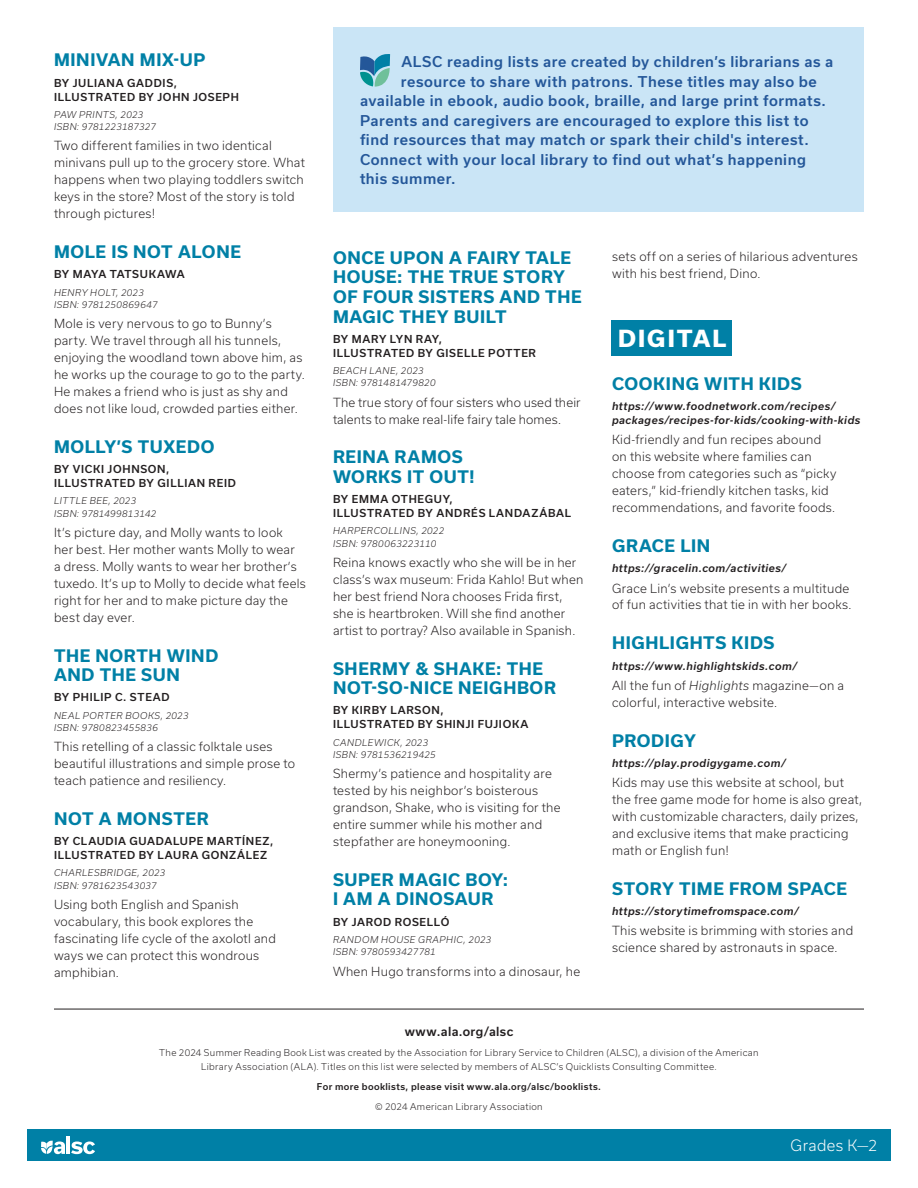
<style>
.page{position:relative;width:918px;height:1188px;background:#fff}
.page>*{position:absolute;margin:0;border:0;box-sizing:border-box;transform-origin:0 0}
.t1{font:800 22.5px "Usual";letter-spacing:.09em;color:#fff}
.t2{font:700 16.5px/19.5px "Usual";letter-spacing:.04em;color:#0080a6}
.t3{font:300 15px "Usual";letter-spacing:.02em;color:#fff}
.t4{font:500 14.25px "Usual";letter-spacing:.035em;color:#245799}
.t5{font:300 12px/17px "Usual";letter-spacing:.025em;color:#231f20}
.t6{font:500 12px "Usual";letter-spacing:.035em;color:#231f20}
.t7{font:500 10.5px/14px "Usual";letter-spacing:.065em;color:#231f20}
.t8{font:italic 500 10.5px/14px "Usual";letter-spacing:.045em;color:#231f20}
.t9{font:500 10.5px "Usual";letter-spacing:.035em;color:#231f20}
.t10{font:300 9px/13.5px "Usual";letter-spacing:.04em;color:#231f20;text-align:center}
.t11{font:italic 300 9px/12.5px "Usual";letter-spacing:.055em;color:#231f20}
.t12{font:italic 300 9px/12.5px "Usual";letter-spacing:.035em;color:#231f20}
.t13{font:500 9px "Usual";letter-spacing:.04em;color:#231f20}
.t14{font:italic 300 9px/12.5px "Usual";letter-spacing:.03em;color:#231f20}
.s1{font-style:italic}
</style>
<div class="page">
<div style="left:333px;top:27px;width:531px;height:184px;background:#cae5f6"></div>
<svg style="left:360px;top:54px;width:30px;height:33px"></svg>
<hr style="left:54px;top:1009px;width:810px;height:1px;background:#231f20">
<div style="left:27px;top:1130px;width:864px;height:31px;background:#0080a6"></div>
<svg style="left:41px;top:1140px;width:24px;height:14px"></svg>
<hr style="left:67px;top:1137px;width:3px;height:17px;background:#fff">
<svg style="left:71px;top:1142px;width:24px;height:12px"></svg>
<div style="left:611px;top:320px;width:120px;height:36px;background:#0080a6"></div>
<h2 class="t2" style="left:54px;top:50px;width:153px">MINIVAN MIX-UP</h2>
<p class="t7" style="left:54px;top:76px;width:186px">BY JULIANA GADDIS,<br>ILLUSTRATED BY JOHN JOSEPH</p>
<p class="t14" style="left:54px;top:108px;width:104px">PAW PRINTS, 2023<br>ISBN: 9781223187327</p>
<p class="t5" style="left:54px;top:137px;width:252px">Two different families in two identical minivans pull up to the grocery store. What happens when two playing toddlers switch keys in the store? Most of the story is told through pictures!</p>
<h2 class="t2" style="left:54px;top:242px;width:188px">MOLE IS NOT ALONE</h2>
<p class="t9" style="left:54px;top:268px;width:132px">BY MAYA TATSUKAWA</p>
<p class="t11" style="left:54px;top:286px;width:105px">HENRY HOLT, 2023<br>ISBN: 9781250869647</p>
<p class="t5" style="left:54px;top:315px;width:252px">Mole is very nervous to go to Bunny’s party. We travel through all his tunnels, enjoying the woodland town above him, as he works up the courage to go to the party.<br>He makes a friend who is just as shy and does not like loud, crowded parties either.</p>
<h2 class="t2" style="left:54px;top:437px;width:162px">MOLLY’S TUXEDO</h2>
<p class="t7" style="left:54px;top:462px;width:183px">BY VICKI JOHNSON,<br>ILLUSTRATED BY GILLIAN REID</p>
<p class="t12" style="left:54px;top:495px;width:104px">LITTLE BEE, 2023<br>ISBN: 9781499813142</p>
<p class="t5" style="left:54px;top:524px;width:253px">It’s picture day, and Molly wants to look<br>her best. Her mother wants Molly to wear<br>a dress. Molly wants to wear her brother’s tuxedo. It’s up to Molly to decide what feels right for her and to make picture day the best day ever.</p>
<h2 class="t2" style="left:54px;top:646px;width:166px">THE NORTH WIND<br>AND THE SUN</h2>
<p class="t7" style="left:54px;top:690px;width:117px">BY PHILIP C. STEAD</p>
<p class="t11" style="left:54px;top:709px;width:136px">NEAL PORTER BOOKS, 2023<br>ISBN: 9780823455836</p>
<p class="t5" style="left:54px;top:738px;width:243px">This retelling of a classic folktale uses beautiful illustrations and simple prose to teach patience and resiliency.</p>
<h2 class="t2" style="left:54px;top:809px;width:156px">NOT A MONSTER</h2>
<p class="t7" style="left:54px;top:834px;width:221px">BY CLAUDIA GUADALUPE MARTÍNEZ,<br>ILLUSTRATED BY LAURA GONZÁLEZ</p>
<p class="t11" style="left:54px;top:867px;width:113px">CHARLESBRIDGE, 2023<br>ISBN: 9781623543037</p>
<p class="t5" style="left:54px;top:896px;width:224px">Using both English and Spanish vocabulary, this book explores the fascinating life cycle of the axolotl and ways we can protect this wondrous amphibian.</p>
<p class="t4" style="left:401px;top:54px;width:434px">ALSC reading lists are created by children’s librarians as a</p>
<p class="t4" style="left:401px;top:73px;width:418px">resource to share with patrons. These titles may also be</p>
<p class="t4" style="left:360px;top:93px;width:468px">available in ebook, audio book, braille, and large print formats.</p>
<p class="t4" style="left:360px;top:112px;width:450px">Parents and caregivers are encouraged to explore this list to</p>
<p class="t4" style="left:360px;top:132px;width:450px">find resources that may match or spark their child's interest.</p>
<p class="t4" style="left:360px;top:151px;width:447px">Connect with your local library to find out what’s happening</p>
<p class="t4" style="left:360px;top:171px;width:97px">this summer.</p>
<h2 class="t2" style="left:333px;top:248px;width:250px">ONCE UPON A FAIRY TALE<br>HOUSE: THE TRUE STORY<br>OF FOUR SISTERS AND THE<br>MAGIC THEY BUILT</h2>
<p class="t7" style="left:333px;top:332px;width:205px">BY MARY LYN RAY,<br>ILLUSTRATED BY GISELLE POTTER</p>
<p class="t12" style="left:333px;top:364px;width:104px">BEACH LANE, 2023<br>ISBN: 9781481479820</p>
<p class="t5" style="left:333px;top:394px;width:249px">The true story of four sisters who used their talents to make real-life fairy tale homes.</p>
<h2 class="t2" style="left:333px;top:447px;width:143px">REINA RAMOS<br>WORKS IT OUT!</h2>
<p class="t7" style="left:333px;top:492px;width:240px">BY EMMA OTHEGUY,<br>ILLUSTRATED BY ANDRÉS LANDAZÁBAL</p>
<p class="t11" style="left:333px;top:525px;width:113px">HARPERCOLLINS, 2022<br>ISBN: 9780063223110</p>
<p class="t5" style="left:333px;top:554px;width:252px">Reina knows exactly who she will be in her class’s wax museum: Frida Kahlo! But when her best friend Nora chooses Frida first, she is heartbroken. Will she find another artist to portray? Also available in Spanish.</p>
<h2 class="t2" style="left:333px;top:659px;width:224px">SHERMY &amp; SHAKE: THE<br>NOT-SO-NICE NEIGHBOR</h2>
<p class="t7" style="left:333px;top:703px;width:197px">BY KIRBY LARSON,<br>ILLUSTRATED BY SHINJI FUJIOKA</p>
<p class="t11" style="left:333px;top:736px;width:104px">CANDLEWICK, 2023<br>ISBN: 9781536219425</p>
<p class="t5" style="left:333px;top:765px;width:229px">Shermy’s patience and hospitality are tested by his neighbor’s boisterous grandson, Shake, who is visiting for the entire summer while his mother and stepfather are honeymooning.</p>
<h2 class="t2" style="left:333px;top:870px;width:177px">SUPER MAGIC BOY:<br>I AM A DINOSAUR</h2>
<p class="t7" style="left:333px;top:915px;width:118px">BY JAROD ROSELLÓ</p>
<p class="t11" style="left:333px;top:933px;width:160px">RANDOM HOUSE GRAPHIC, 2023<br>ISBN: 9780593427781</p>
<p class="t5" style="left:333px;top:963px;width:249px">When Hugo transforms into a dinosaur, he</p>
<p class="t5" style="left:612px;top:248px;width:247px">sets off on a series of hilarious adventures with his best friend, Dino.</p>
<h1 class="t1" style="left:618px;top:325px;width:110px">DIGITAL</h1>
<h2 class="t2" style="left:612px;top:374px;width:191px">COOKING WITH KIDS</h2>
<p class="t8" style="left:612px;top:399px;width:250px">https://www.foodnetwork.com/recipes/ packages/recipes-for-kids/cooking-with-kids</p>
<p class="t5" style="left:612px;top:432px;width:226px">Kid-friendly and fun recipes abound on this website where families can choose from categories such as “picky eaters,” kid-friendly kitchen tasks, kid recommendations, and favorite foods.</p>
<h2 class="t2" style="left:612px;top:536px;width:100px">GRACE LIN</h2>
<p class="t8" style="left:612px;top:561px;width:176px">https://gracelin.com/activities/</p>
<p class="t5" style="left:612px;top:580px;width:241px">Grace Lin’s website presents a multitude of fun activities that tie in with her books.</p>
<h2 class="t2" style="left:612px;top:633px;width:164px">HIGHLIGHTS KIDS</h2>
<p class="t8" style="left:612px;top:659px;width:187px">https://www.highlightskids.com/</p>
<p class="t5" style="left:612px;top:677px;width:234px">All the fun of <span class="s1">Highlights</span> magazine—on a colorful, interactive website.</p>
<h2 class="t2" style="left:612px;top:731px;width:85px">PRODIGY</h2>
<p class="t8" style="left:612px;top:756px;width:175px">https://play.prodigygame.com/</p>
<p class="t5" style="left:612px;top:774px;width:252px">Kids may use this website at school, but the free game mode for home is also great, with customizable characters, daily prizes, and exclusive items that make practicing math or English fun!</p>
<h2 class="t2" style="left:612px;top:879px;width:237px">STORY TIME FROM SPACE</h2>
<p class="t8" style="left:612px;top:904px;width:189px">https://storytimefromspace.com/</p>
<p class="t5" style="left:612px;top:922px;width:243px">This website is brimming with stories and science shared by astronauts in space.</p>
<p class="t6" style="left:405px;top:1025px;width:110px">www.ala.org/alsc</p>
<p class="t10" style="left:159px;top:1046px;width:601px">The 2024 Summer Reading Book List was created by the Association for Library Service to Children (ALSC), a division of the American<br>Library Association (ALA). Titles on this list were selected by members of ALSC’s Quicklists Consulting Committee.</p>
<p class="t13" style="left:317px;top:1082px;width:286px">For more booklists, please visit www.ala.org/alsc/booklists.</p>
<p class="t10" style="left:375px;top:1100px;width:169px">© 2024 American Library Association</p>
<p class="t3" style="left:791px;top:1137px;width:88px">Grades K—2</p>
</div>
